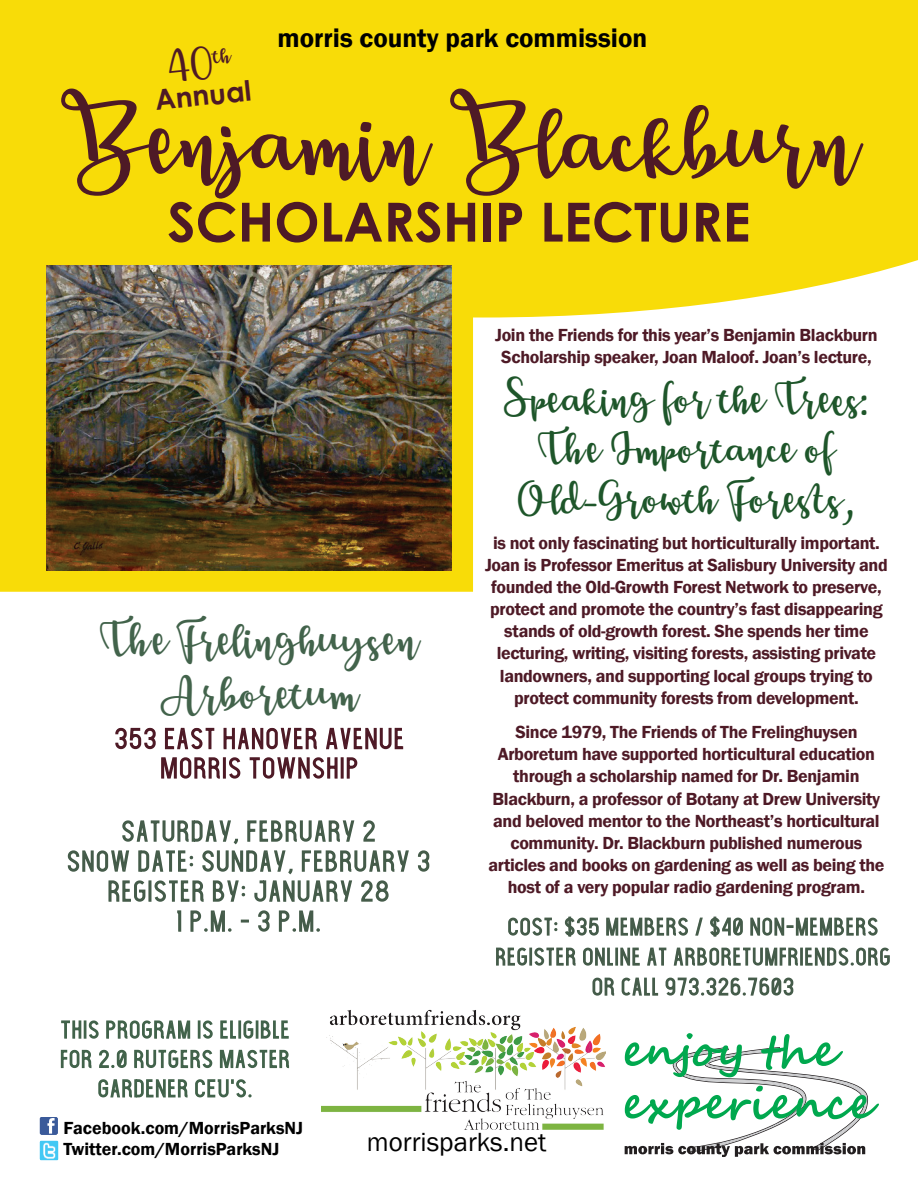
<style>
.page{position:relative;width:918px;height:1188px;background:#fff}
.page>*{position:absolute;margin:0;border:0;box-sizing:border-box;transform-origin:0 0}
.t1{font:96px "Breetty";color:#4e1a26}
.t2{font:700 54px "Century Gothic";color:#4e1a26}
.t3{font:45px/54px "Breetty";color:#42634b;text-align:center}
.t4{font:42px/50.4px "Breetty";color:#1e562a;text-align:center}
.t5{font:39.15px "Breetty";color:#4e1a26}
.t6{font:700 28.05px "Century Gothic";color:#4e1a26}
.t7{font:600 27px "Franklin Gothic";color:#000}
.t8{font:27px "Franklin Gothic";color:#000}
.t9{font:600 18px/22.2px "Franklin Gothic";letter-spacing:-.02em;color:#4e1a26;text-align:center}
.t10{font:600 18px/21.6px "Franklin Gothic";color:#000}
</style>
<div class="page">
<div style="left:0;top:0;width:918px;height:318px;background:#f8dc08"></div>
<div style="left:0;top:201px;width:473px;height:391px;background:#f8dc08"></div>
<svg style="left:625px;top:1033px;width:254px;height:124px"></svg>
<img style="left:39px;top:1117px;width:19px;height:18px">
<img style="left:39px;top:1141px;width:19px;height:19px">
<img style="left:47px;top:266px;width:404px;height:305px">
<svg style="left:417px;top:850px;width:13px;height:22px"></svg>
<svg style="left:67px;top:820px;width:342px;height:112px"></svg>
<img style="left:322px;top:1009px;width:283px;height:121px">
<svg style="left:115px;top:727px;width:289px;height:52px"></svg>
<svg style="left:60px;top:1020px;width:230px;height:78px"></svg>
<svg style="left:496px;top:916px;width:394px;height:80px"></svg>
<h3 class="t7" style="left:277px;top:22px;width:371px">morris county park commission</h3>
<h3 class="t5" style="left:166px;top:46px;width:64px;rotate:-6deg">40<sup>th</sup></h3>
<h3 class="t6" style="left:153px;top:79px;width:98px;rotate:-6deg">Annual</h3>
<h1 class="t1" style="left:61px;top:87px;width:797px">Benjamin Blackburn</h1>
<h2 class="t2" style="left:167px;top:181px;width:585px">SCHOLARSHIP LECTURE</h2>
<h3 class="t3" style="left:100px;top:614px;width:320px">The Frelinghuysen<br>Arboretum</h3>
<p class="t9" style="left:495px;top:324px;width:384px">Join the Friends for this year’s Benjamin Blackburn<br>Scholarship speaker, Joan Maloof. Joan’s lecture,</p>
<h3 class="t4" style="left:504px;top:374px;width:366px">Speaking for the Trees:<br>The Importance of<br>Old-Growth Forests,</h3>
<p class="t9" style="left:485px;top:532px;width:404px">is not only fascinating but horticulturally important.<br>Joan is Professor Emeritus at Salisbury University and founded the Old-Growth Forest Network to preserve, protect and promote the country’s fast disappearing stands of old-growth forest. She spends her time lecturing, writing, visiting forests, assisting private landowners, and supporting local groups trying to protect community forests from development.</p>
<p class="t9" style="left:488px;top:721px;width:397px">Since 1979, The Friends of The Frelinghuysen Arboretum have supported horticultural education through a scholarship named for Dr. Benjamin Blackburn, a professor of Botany at Drew University and beloved mentor to the Northeast’s horticultural community. Dr. Blackburn published numerous articles and books on gardening as well as being the host of a very popular radio gardening program.</p>
<p class="t10" style="left:64px;top:1117px;width:241px">Facebook.com/MorrisParksNJ<br>Twitter.com/MorrisParksNJ</p>
<h3 class="t8" style="left:367px;top:1125px;width:181px">morrisparks.net</h3>
</div>
